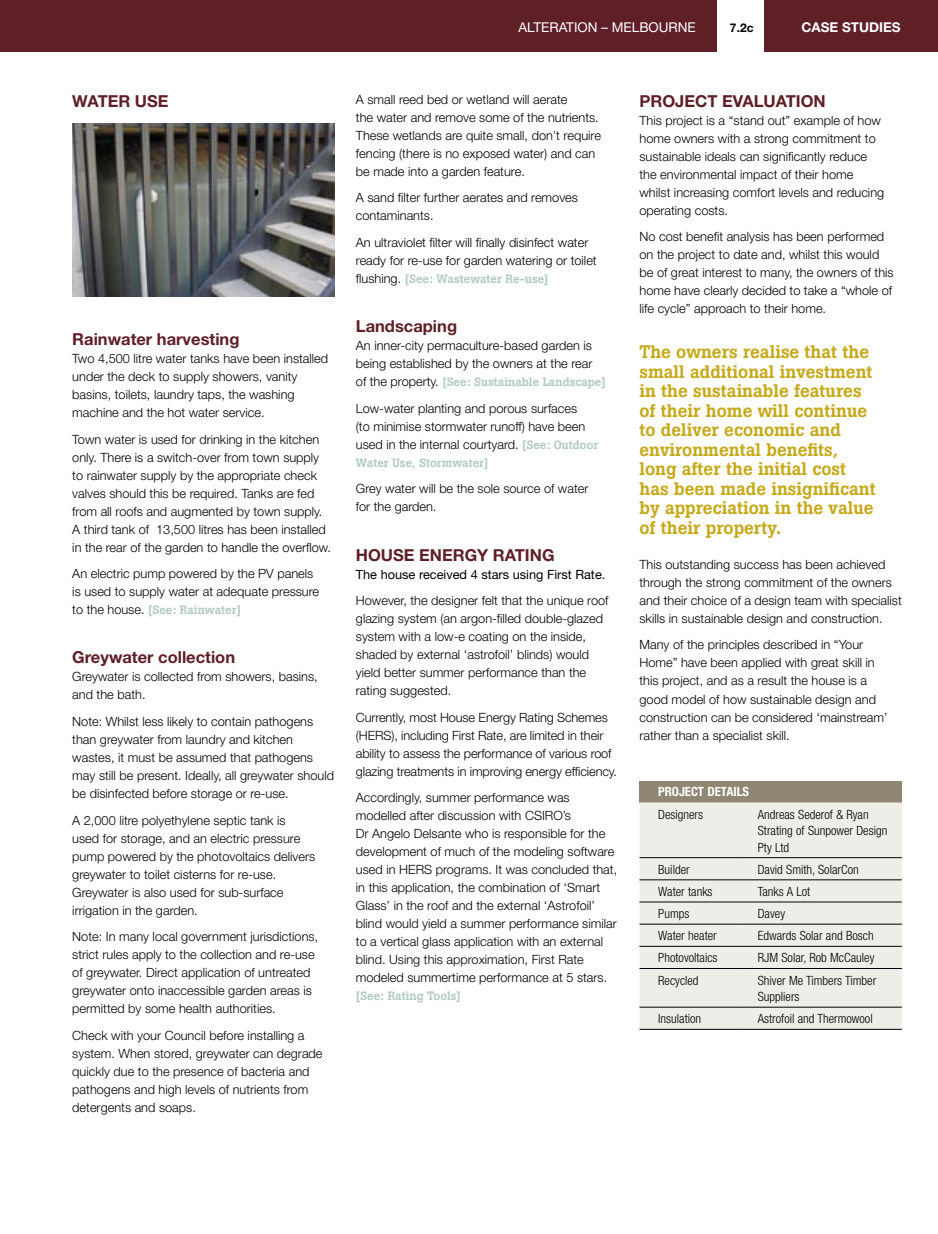
<style>
.page{position:relative;width:938px;height:1234px;background:#fff}
.page>*{position:absolute;margin:0;border:0;box-sizing:border-box;transform-origin:0 0}
.pullout{font:500 18px/19.5px "Boton";color:#c6a919}
.head2{font:700 16.5px "Helvetica Neue";color:#5f1f27}
.head1{font:700 16.5px "Helvetica Neue";color:#5f1f27}
.t1{font:13.5px "Helvetica Neue";color:#fff}
.t2{font:700 13.5px "Helvetica Neue";color:#fff}
.body{font:300 12.75px/18px "Helvetica Neue";color:#000}
.table_light{font:300 condensed 12.75px/16.5px "Helvetica Neue";color:#000}
.body_roman{font:12.75px "Helvetica Neue";color:#000}
.table_bold_white{font:700 condensed 12.75px "Helvetica Neue";color:#fff}
.body-2{font:500 12px "Boton";color:#b1cbc0}
.t3{font:700 12px "Helvetica Neue";color:#000}
.s1{font-family:"Helvetica Neue";font-weight:300;font-size:12.75px;color:#000}
.s2{font-family:"Boton";font-weight:500;font-size:12px;color:#b1cbc0}
</style>
<div class="page">
<div style="left:764px;top:0;width:174px;height:51px;background:#5f1f27"></div>
<div style="left:0;top:0;width:716px;height:51px;background:#5f1f27"></div>
<div style="left:639px;top:780px;width:262px;height:22px;background:#8f8771"></div>
<div style="left:639px;top:802px;width:262px;height:226px;background:#efede7"></div>
<hr style="left:639px;top:857px;width:100px;height:1px;background:#000">
<hr style="left:739px;top:857px;width:162px;height:1px;background:#000">
<hr style="left:639px;top:879px;width:100px;height:1px;background:#000">
<hr style="left:739px;top:879px;width:162px;height:1px;background:#000">
<hr style="left:639px;top:901px;width:100px;height:1px;background:#000">
<hr style="left:739px;top:901px;width:162px;height:1px;background:#000">
<hr style="left:639px;top:923px;width:100px;height:1px;background:#000">
<hr style="left:739px;top:923px;width:162px;height:1px;background:#000">
<hr style="left:639px;top:945px;width:100px;height:1px;background:#000">
<hr style="left:739px;top:945px;width:162px;height:1px;background:#000">
<hr style="left:639px;top:968px;width:100px;height:1px;background:#000">
<hr style="left:739px;top:968px;width:162px;height:1px;background:#000">
<hr style="left:639px;top:1006px;width:100px;height:1px;background:#000">
<hr style="left:739px;top:1006px;width:162px;height:1px;background:#000">
<hr style="left:639px;top:1028px;width:100px;height:1px;background:#000">
<hr style="left:739px;top:1028px;width:162px;height:1px;background:#000">
<img style="left:72px;top:123px;width:262px;height:173px">
<p class="t1" style="left:518px;top:19px;width:179px">ALTERATION – MELBOURNE</p>
<p class="t2" style="left:801px;top:19px;width:101px">CASE STUDIES</p>
<p class="t3" style="left:730px;top:20px;width:25px">7.2c</p>
<p class="head1" style="left:72px;top:90px;width:98px">WATER USE</p>
<p class="head2" style="left:72px;top:329px;width:169px">Rainwater harvesting</p>
<p class="body" style="left:72px;top:349px;width:257px">Two 4,500 litre water tanks have been installed under the deck to supply showers, vanity basins, toilets, laundry taps, the washing machine and the hot water service.</p>
<p class="body" style="left:72px;top:429px;width:260px">Town water is used for drinking in the kitchen only. There is a switch-over from town supply to rainwater supply by the appropriate check valves should this be required. Tanks are fed from all roofs and augmented by town supply.<br>A third tank of 13,500 litres has been installed in the rear of the garden to handle the overflow.</p>
<p class="body" style="left:72px;top:564px;width:248px">An electric pump powered by the PV panels is used to supply water at adequate pressure</p>
<p class="body-2" style="left:72px;top:602px;width:170px"><span class="s1">to the house.</span> [See: Rainwater]</p>
<p class="head2" style="left:72px;top:647px;width:164px">Greywater collection</p>
<p class="body" style="left:72px;top:667px;width:247px">Greywater is collected from showers, basins, and the bath.</p>
<p class="body" style="left:72px;top:712px;width:263px">Note: Whilst less likely to contain pathogens than greywater from laundry and kitchen wastes, it must be assumed that pathogens may still be present. Ideally, all greywater should be disinfected before storage or re-use.</p>
<p class="body" style="left:72px;top:810px;width:244px">A 2,000 litre polyethylene septic tank is used for storage, and an electric pressure pump powered by the photovoltaics delivers greywater to toilet cisterns for re-use.<br>Greywater is also used for sub-surface irrigation in the garden.</p>
<p class="body" style="left:72px;top:927px;width:247px">Note: In many local government jurisdictions, strict rules apply to the collection and re-use of greywater. Direct application of untreated greywater onto inaccessible garden areas is permitted by some health authorities.</p>
<p class="body" style="left:72px;top:1025px;width:252px">Check with your Council before installing a system. When stored, greywater can degrade quickly due to the presence of bacteria and pathogens and high levels of nutrients from detergents and soaps.</p>
<p class="body" style="left:356px;top:90px;width:246px">A small reed bed or wetland will aerate<br>the water and remove some of the nutrients.<br>These wetlands are quite small, don’t require fencing (there is no exposed water) and can be made into a garden feature.</p>
<p class="body" style="left:356px;top:188px;width:224px">A sand filter further aerates and removes contaminants.</p>
<p class="body" style="left:356px;top:233px;width:242px">An ultraviolet filter will finally disinfect water ready for re-use for garden watering or toilet</p>
<p class="body-2" style="left:356px;top:271px;width:194px"><span class="s1">flushing.</span> [See: Wastewater Re-use]</p>
<p class="head2" style="left:356px;top:316px;width:103px">Landscaping</p>
<p class="body" style="left:356px;top:336px;width:238px">An inner-city permaculture-based garden is being established by the owners at the rear</p>
<p class="body-2" style="left:356px;top:375px;width:251px"><span class="s1">of the property.</span> [See: Sustainable Landscape]</p>
<p class="body" style="left:356px;top:399px;width:244px">Low-water planting and porous surfaces<br>(to minimise stormwater runoff) have been used in the internal courtyard. <span class="s2">[See: Outdoor</span></p>
<p class="body-2" style="left:356px;top:455px;width:134px">Water Use, Stormwater]</p>
<p class="body" style="left:356px;top:479px;width:234px">Grey water will be the sole source of water for the garden.</p>
<p class="head1" style="left:356px;top:544px;width:200px">HOUSE ENERGY RATING</p>
<p class="body_roman" style="left:356px;top:566px;width:251px">The house received 4 stars using First Rate.</p>
<p class="body" style="left:356px;top:591px;width:254px">However, the designer felt that the unique roof glazing system (an argon-filled double-glazed system with a low-e coating on the inside, shaded by external ‘astrofoil’ blinds) would yield better summer performance than the rating suggested.</p>
<p class="body" style="left:356px;top:707px;width:263px">Currently, most House Energy Rating Schemes (HERS), including First Rate, are limited in their ability to assess the performance of various roof glazing treatments in improving energy efficiency.</p>
<p class="body" style="left:356px;top:788px;width:263px">Accordingly, summer performance was modelled after discussion with CSIRO’s<br>Dr Angelo Delsante who is responsible for the development of much of the modeling software used in HERS programs. It was concluded that, in this application, the combination of ‘Smart Glass’ in the roof and the external ‘Astrofoil’ blind would yield a summer performance similar to a vertical glass application with an external blind. Using this approximation, First Rate modeled summertime performance at 5 stars.</p>
<p class="body-2" style="left:356px;top:988px;width:106px">[See: Rating Tools]</p>
<p class="head1" style="left:639px;top:90px;width:188px">PROJECT EVALUATION</p>
<p class="body" style="left:639px;top:111px;width:246px">This project is a “stand out” example of how home owners with a strong commitment to sustainable ideals can significantly reduce the environmental impact of their home whilst increasing comfort levels and reducing operating costs.</p>
<p class="body" style="left:639px;top:227px;width:256px">No cost benefit analysis has been performed on the project to date and, whilst this would be of great interest to many, the owners of this home have clearly decided to take a “whole of life cycle” approach to their home.</p>
<p class="pullout" style="left:639px;top:342px;width:238px">The owners realise that the small additional investment in the sustainable features of their home will continue to deliver economic and environmental benefits, long after the initial cost has been made insignificant by appreciation in the value of their property.</p>
<p class="body" style="left:639px;top:555px;width:264px">This outstanding success has been achieved through the strong commitment of the owners and their choice of a design team with specialist skills in sustainable design and construction.</p>
<p class="body" style="left:639px;top:635px;width:249px">Many of the principles described in “Your Home” have been applied with great skill in this project, and as a result the house is a good model of how sustainable design and construction can be considered ‘mainstream’ rather than a specialist skill.</p>
<p class="table_bold_white" style="left:658px;top:784px;width:92px">PROJECT DETAILS</p>
<p class="table_light" style="left:658px;top:805px;width:46px">Designers</p>
<p class="table_light" style="left:757px;top:805px;width:131px">Andreas Sederof &amp; Ryan<br>Strating of Sunpower Design<br>Pty Ltd</p>
<p class="table_light" style="left:658px;top:860px;width:33px">Builder</p>
<p class="table_light" style="left:757px;top:860px;width:102px">David Smith, SolarCon</p>
<p class="table_light" style="left:658px;top:882px;width:56px">Water tanks</p>
<p class="table_light" style="left:757px;top:882px;width:54px">Tanks A Lot</p>
<p class="table_light" style="left:658px;top:905px;width:33px">Pumps</p>
<p class="table_light" style="left:757px;top:905px;width:29px">Davey</p>
<p class="table_light" style="left:658px;top:927px;width:60px">Water heater</p>
<p class="table_light" style="left:757px;top:927px;width:117px">Edwards Solar and Bosch</p>
<p class="table_light" style="left:658px;top:949px;width:61px">Photovoltaics</p>
<p class="table_light" style="left:757px;top:949px;width:118px">RJM Solar, Rob McCauley</p>
<p class="table_light" style="left:658px;top:971px;width:42px">Recycled</p>
<p class="table_light" style="left:757px;top:971px;width:120px">Shiver Me Timbers Timber<br>Suppliers</p>
<p class="table_light" style="left:658px;top:1010px;width:44px">Insulation</p>
<p class="table_light" style="left:757px;top:1010px;width:116px">Astrofoil and Thermowool</p>
</div>
